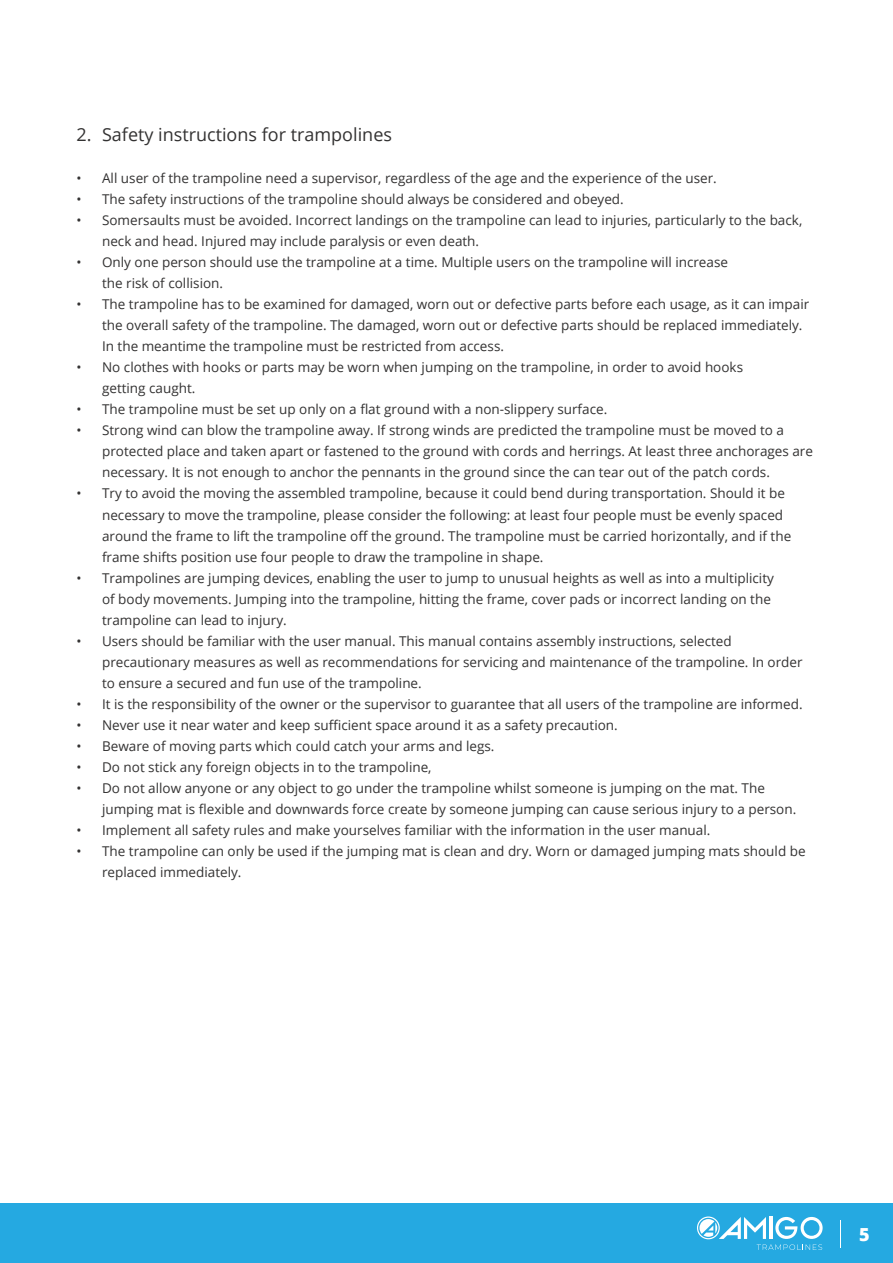
<style>
.page{position:relative;width:893px;height:1263px;background:#fff}
.page>*{position:absolute;margin:0;border:0;box-sizing:border-box;transform-origin:0 0}
.t1{font:18px "Open Sans";color:#333232}
.t2{font:800 18px "Open Sans";color:#fff}
.t3{font:13.5px/21px "Open Sans";color:#333232}
</style>
<div class="page">
<div style="left:0;top:1203px;width:893px;height:60px;background:#25a9e1"></div>
<svg style="left:840px;top:1220px;width:1px;height:28px"></svg>
<svg style="left:697px;top:1216px;width:126px;height:34px"></svg>
<h1 class="t1" style="left:77px;top:122px;width:317px">2. Safety instructions for trampolines</h1>
<p class="t3" style="left:77px;top:169px;width:642px">• All user of the trampoline need a supervisor, regardless of the age and the experience of the user.</p>
<p class="t3" style="left:77px;top:190px;width:549px">• The safety instructions of the trampoline should always be considered and obeyed.</p>
<p class="t3" style="left:102px;top:211px;width:702px;text-indent:-26px">• Somersaults must be avoided. Incorrect landings on the trampoline can lead to injuries, particularly to the back, neck and head. Injured may include paralysis or even death.</p>
<p class="t3" style="left:102px;top:253px;width:627px;text-indent:-26px">• Only one person should use the trampoline at a time. Multiple users on the trampoline will increase the risk of collision.</p>
<p class="t3" style="left:102px;top:295px;width:709px;text-indent:-26px">• The trampoline has to be examined for damaged, worn out or defective parts before each usage, as it can impair the overall safety of the trampoline. The damaged, worn out or defective parts should be replaced immediately.<br>In the meantime the trampoline must be restricted from access.</p>
<p class="t3" style="left:102px;top:358px;width:643px;text-indent:-26px">• No clothes with hooks or parts may be worn when jumping on the trampoline, in order to avoid hooks getting caught.</p>
<p class="t3" style="left:77px;top:399px;width:532px">• The trampoline must be set up only on a flat ground with a non-slippery surface.</p>
<p class="t3" style="left:102px;top:421px;width:712px;text-indent:-26px">• Strong wind can blow the trampoline away. If strong winds are predicted the trampoline must be moved to a protected place and taken apart or fastened to the ground with cords and herrings. At least three anchorages are necessary. It is not enough to anchor the pennants in the ground since the can tear out of the patch cords.</p>
<p class="t3" style="left:102px;top:484px;width:691px;text-indent:-26px">• Try to avoid the moving the assembled trampoline, because it could bend during transportation. Should it be necessary to move the trampoline, please consider the following: at least four people must be evenly spaced around the frame to lift the trampoline off the ground. The trampoline must be carried horizontally, and if the frame shifts position use four people to draw the trampoline in shape.</p>
<p class="t3" style="left:102px;top:568px;width:673px;text-indent:-26px">• Trampolines are jumping devices, enabling the user to jump to unusual heights as well as into a multiplicity of body movements. Jumping into the trampoline, hitting the frame, cover pads or incorrect landing on the trampoline can lead to injury.</p>
<p class="t3" style="left:102px;top:631px;width:702px;text-indent:-26px">• Users should be familiar with the user manual. This manual contains assembly instructions, selected precautionary measures as well as recommendations for servicing and maintenance of the trampoline. In order to ensure a secured and fun use of the trampoline.</p>
<p class="t3" style="left:77px;top:694px;width:728px">• It is the responsibility of the owner or the supervisor to guarantee that all users of the trampoline are informed.</p>
<p class="t3" style="left:77px;top:714px;width:543px">• Never use it near water and keep sufficient space around it as a safety precaution.</p>
<p class="t3" style="left:77px;top:736px;width:419px">• Beware of moving parts which could catch your arms and legs.</p>
<p class="t3" style="left:77px;top:756px;width:357px">• Do not stick any foreign objects in to the trampoline,</p>
<p class="t3" style="left:102px;top:777px;width:696px;text-indent:-26px">• Do not allow anyone or any object to go under the trampoline whilst someone is jumping on the mat. The jumping mat is flexible and downwards force create by someone jumping can cause serious injury to a person.</p>
<p class="t3" style="left:77px;top:820px;width:635px">• Implement all safety rules and make yourselves familiar with the information in the user manual.</p>
<p class="t3" style="left:102px;top:841px;width:705px;text-indent:-26px">• The trampoline can only be used if the jumping mat is clean and dry. Worn or damaged jumping mats should be replaced immediately.</p>
<h1 class="t2" style="left:859px;top:1224px;width:12px">5</h1>
</div>
